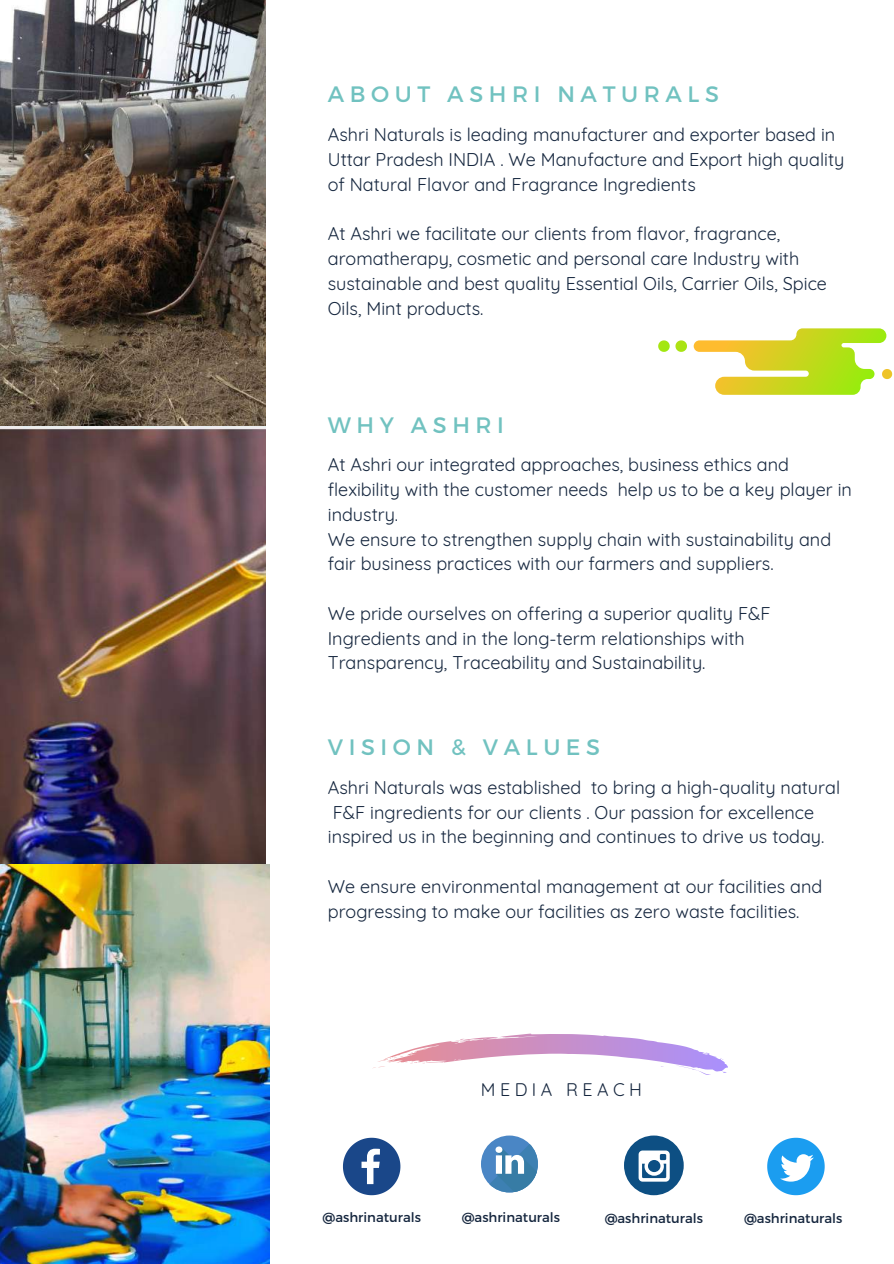
<style>
.page{position:relative;width:894px;height:1264px;background:#fff}
.page>*{position:absolute;margin:0;border:0;box-sizing:border-box;transform-origin:0 0}
.t1{font:22.35px "Montserrat";letter-spacing:.25em;color:#71c2c0}
.t2{font:18px/24.8px "Quicksand";color:#15263e}
.t3{font:17.85px "Quicksand";letter-spacing:.25em;color:#15263e}
.t4{font:13.2px "Montserrat";color:#15263e}
</style>
<div class="page">
<img style="left:0;top:0;width:266px;height:864px">
<img style="left:0;top:864px;width:269px;height:399px">
<svg style="left:343px;top:1137px;width:57px;height:58px"></svg>
<div style="left:481px;top:1135px;width:56px;height:57px;background:#4a86c5;border-radius:50%"></div>
<svg style="left:489px;top:1143px;width:49px;height:50px"></svg>
<div style="left:623px;top:1135px;width:60px;height:60px;background:#0d4f83;border-radius:50%"></div>
<svg style="left:638px;top:1150px;width:31px;height:31px"></svg>
<svg style="left:767px;top:1137px;width:57px;height:58px"></svg>
<svg style="left:373px;top:1033px;width:355px;height:42px"></svg>
<svg style="left:693px;top:328px;width:198px;height:67px"></svg>
<svg style="left:675px;top:340px;width:11px;height:12px"></svg>
<svg style="left:658px;top:340px;width:11px;height:12px"></svg>
<p class="t1" style="left:328px;top:80px;width:392px">ABOUT ASHRI NATURALS</p>
<p class="t2" style="left:328px;top:122px;width:518px">Ashri Naturals is leading manufacturer and exporter based in<br>Uttar Pradesh INDIA . We Manufacture and Export high quality of Natural Flavor and Fragrance Ingredients</p>
<p class="t2" style="left:328px;top:221px;width:500px">At Ashri we facilitate our clients from flavor, fragrance, aromatherapy, cosmetic and personal care Industry with sustainable and best quality Essential Oils, Carrier Oils, Spice Oils, Mint products.</p>
<p class="t1" style="left:328px;top:410px;width:178px">WHY ASHRI</p>
<p class="t2" style="left:328px;top:452px;width:525px">At Ashri our integrated approaches, business ethics and flexibility with the customer needs help us to be a key player in industry.<br>We ensure to strengthen supply chain with sustainability and fair business practices with our farmers and suppliers.</p>
<p class="t2" style="left:328px;top:600px;width:444px">We pride ourselves on offering a superior quality F&amp;F<br>Ingredients and in the long-term relationships with<br>Transparency, Traceability and Sustainability.</p>
<p class="t1" style="left:328px;top:732px;width:274px">VISION &amp; VALUES</p>
<p class="t2" style="left:328px;top:774px;width:513px">Ashri Naturals was established to bring a high-quality natural<br>F&amp;F ingredients for our clients . Our passion for excellence inspired us in the beginning and continues to drive us today.</p>
<p class="t2" style="left:328px;top:873px;width:496px">We ensure environmental management at our facilities and progressing to make our facilities as zero waste facilities.</p>
<p class="t3" style="left:481px;top:1078px;width:162px">MEDIA REACH</p>
<p class="t4" style="left:322px;top:1208px;width:100px">@ashrinaturals</p>
<p class="t4" style="left:461px;top:1208px;width:100px">@ashrinaturals</p>
<p class="t4" style="left:604px;top:1209px;width:100px">@ashrinaturals</p>
<p class="t4" style="left:743px;top:1209px;width:100px">@ashrinaturals</p>
</div>
